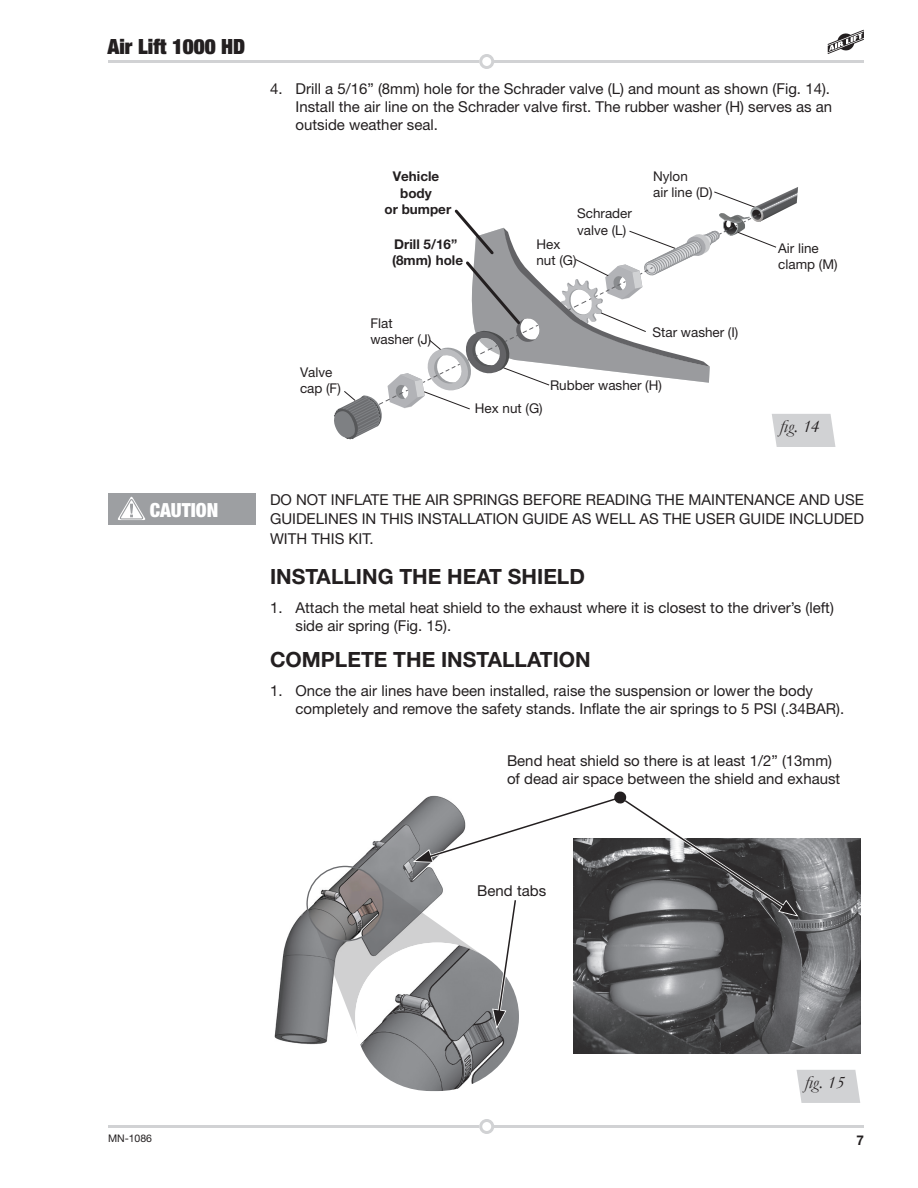
<style>
.page{position:relative;width:918px;height:1188px;background:#fff}
.page>*{position:absolute;margin:0;border:0;box-sizing:border-box;transform-origin:0 0}
.section_subhead{font:700 21px "Helvetica Neue";color:#231f20}
.t1{font:900 expanded 21px "Helvetica Neue";color:#231f20}
.Section_Header{font:900 condensed 19.5px "Helvetica Neue";color:#fff}
.t2{font:italic 18px "Garamond";color:#231f20}
.Hanging_indent{font:15px/18px "Helvetica Neue";color:#231f20}
.Danger_text{font:15px/19.5px "Helvetica Neue";color:#231f20;text-align:justify}
.t3{font:13.5px/16.2px "Helvetica Neue";color:#231f20}
.t4{font:700 13.5px/16.2px "Helvetica Neue";color:#231f20;text-align:center}
.t5{font:10.5px "Helvetica Neue";color:#231f20}
</style>
<div class="page">
<hr style="left:493px;top:1125px;width:371px;height:3px;background:#d1d2d4">
<div style="left:479px;top:1119px;width:15px;height:15px;border:3px solid #d1d2d4;border-radius:50%"></div>
<hr style="left:108px;top:1125px;width:371px;height:3px;background:#d1d2d4">
<hr style="left:493px;top:60px;width:371px;height:3px;background:#d1d2d4">
<div style="left:479px;top:54px;width:15px;height:15px;border:3px solid #d1d2d4;border-radius:50%"></div>
<hr style="left:108px;top:60px;width:371px;height:3px;background:#d1d2d4">
<svg style="left:827px;top:30px;width:37px;height:24px"></svg>
<svg style="left:334px;top:187px;width:501px;height:260px"></svg>
<div style="left:108px;top:493px;width:148px;height:31px;background:#9d9fa2"></div>
<svg style="left:118px;top:496px;width:28px;height:24px"></svg>
<img style="left:274px;top:910px;width:32px;height:134px">
<svg style="left:306px;top:791px;width:554px;height:312px"></svg>
<h1 class="t1" style="left:108px;top:33px;width:139px">Air Lift 1000 HD</h1>
<p class="Section_Header" style="left:150px;top:498px;width:70px">CAUTION</p>
<p class="Hanging_indent" style="left:296px;top:80px;width:538px;text-indent:-26px">4. Drill a 5/16” (8mm) hole for the Schrader valve (L) and mount as shown (Fig. 14).<br>Install the air line on the Schrader valve first. The rubber washer (H) serves as an outside weather seal.</p>
<p class="t3" style="left:300px;top:364px;width:42px">Valve cap (F)</p>
<p class="t4" style="left:385px;top:168px;width:68px">Vehicle body<br>or bumper</p>
<p class="t3" style="left:577px;top:205px;width:56px">Schrader valve (L)</p>
<p class="t4" style="left:392px;top:235px;width:72px;text-align:left">Drill 5/16” (8mm) hole</p>
<p class="t3" style="left:536px;top:236px;width:42px">Hex nut (G)</p>
<p class="t3" style="left:653px;top:168px;width:61px">Nylon<br>air line (D)</p>
<p class="t3" style="left:370px;top:315px;width:63px">Flat washer (J)</p>
<p class="t3" style="left:653px;top:324px;width:87px">Star washer (I)</p>
<p class="t3" style="left:550px;top:377px;width:113px">Rubber washer (H)</p>
<p class="t3" style="left:475px;top:400px;width:69px">Hex nut (G)</p>
<p class="t3" style="left:778px;top:240px;width:61px">Air line clamp (M)</p>
<p class="t2" style="left:780px;top:414px;width:41px">fig. 14</p>
<p class="Danger_text" style="left:270px;top:490px;width:596px">DO NOT INFLATE THE AIR SPRINGS BEFORE READING THE MAINTENANCE AND USE GUIDELINES IN THIS INSTALLATION GUIDE AS WELL AS THE USER GUIDE INCLUDED WITH THIS KIT.</p>
<p class="section_subhead" style="left:270px;top:564px;width:316px">INSTALLING THE HEAT SHIELD</p>
<p class="Hanging_indent" style="left:296px;top:599px;width:540px;text-indent:-26px">1. Attach the metal heat shield to the exhaust where it is closest to the driver’s (left) side air spring (Fig. 15).</p>
<p class="section_subhead" style="left:270px;top:647px;width:322px">COMPLETE THE INSTALLATION</p>
<p class="Hanging_indent" style="left:296px;top:681px;width:550px;text-indent:-26px">1. Once the air lines have been installed, raise the suspension or lower the body completely and remove the safety stands. Inflate the air springs to 5 PSI (.34BAR).</p>
<p class="Hanging_indent" style="left:507px;top:752px;width:327px">Bend heat shield so there is at least 1/2” (13mm)</p>
<p class="Hanging_indent" style="left:507px;top:770px;width:335px">of dead air space between the shield and exhaust</p>
<p class="Hanging_indent" style="left:477px;top:881px;width:70px">Bend tabs</p>
<p class="t2" style="left:805px;top:1070px;width:41px">fig. 15</p>
<p class="t5" style="left:108px;top:1132px;width:46px">MN-1086</p>
<p class="t4" style="left:856px;top:1131px;width:9px">7</p>
</div>
